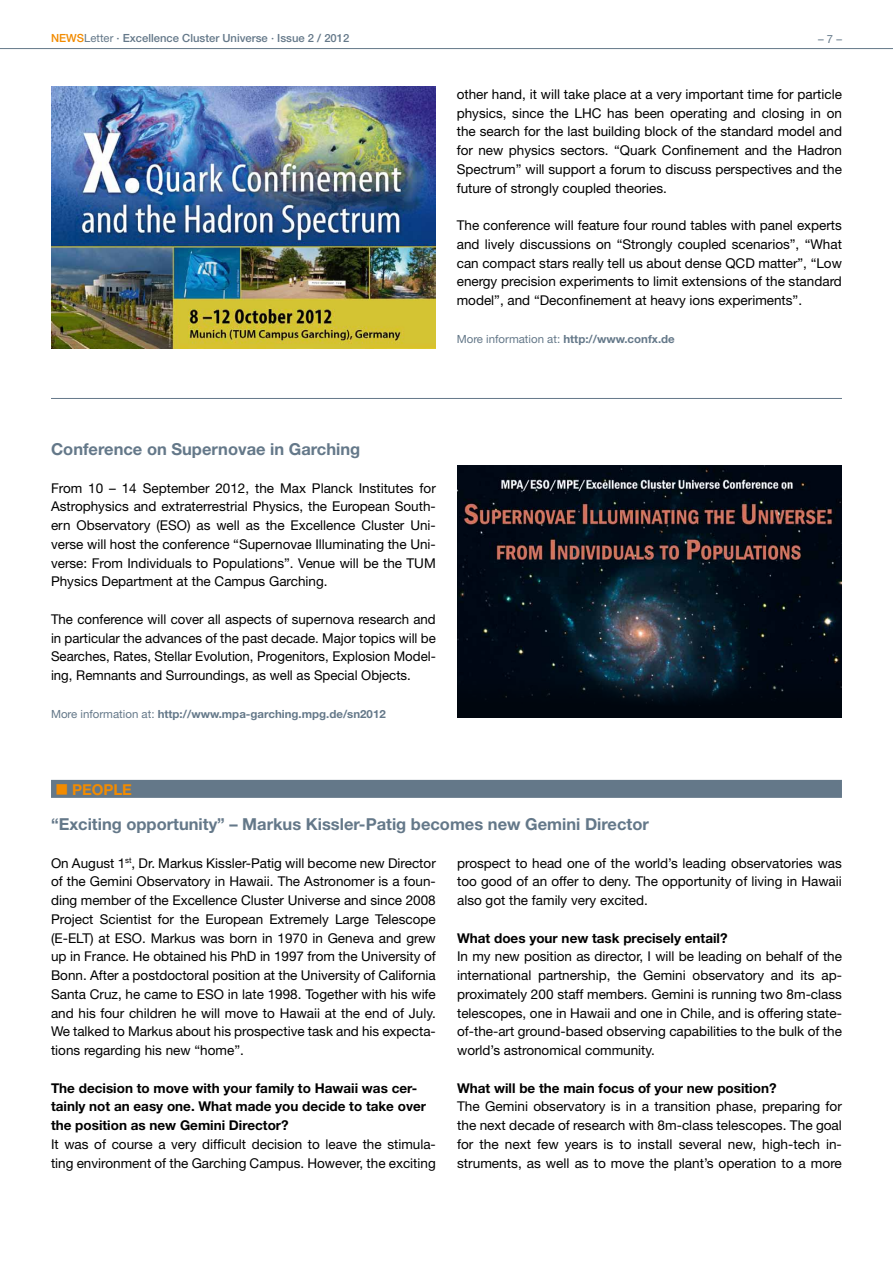
<style>
.page{position:relative;width:893px;height:1263px;background:#fff}
.page>*{position:absolute;margin:0;border:0;box-sizing:border-box;transform-origin:0 0}
.t1{font:700 16.5px "Helvetica Neue LT";color:#647889}
.t2{font:700 15px "Helvetica Neue LT";color:#f28b00}
.t3{font:13.5px/18.8px "Helvetica Neue LT";color:#000;text-align:justify}
.t4{font:700 13.5px/18.8px "Helvetica Neue LT";color:#000}
.t5{font:700 11.25px "Helvetica Neue LT";color:#647889}
.t6{font:500 11.25px "Helvetica Neue LT";color:#647889}
.t7{font:11.25px "Helvetica Neue LT";color:#647889}
.s1{color:#f28b00}
.s2{font-weight:400}
</style>
<div class="page">
<hr style="left:0;top:48px;width:893px;height:1px;background:#647889">
<div style="left:457px;top:466px;width:385px;height:252px;background:#00060e"></div>
<hr style="left:51px;top:398px;width:791px;height:1px;background:#647889">
<img style="left:457px;top:466px;width:385px;height:237px">
<div style="left:51px;top:780px;width:791px;height:18px;background:#647889"></div>
<img style="left:51px;top:86px;width:385px;height:263px">
<p class="t6" style="left:51px;top:32px;width:300px"><span class="s1">News</span><span class="s2">letter</span> · Excellence Cluster Universe · Issue 2 / 2012</p>
<p class="t7" style="left:818px;top:32px;width:25px">– 7 –</p>
<p class="t3" style="left:457px;top:84px;width:387px">other hand, it will take place at a very important time for particle physics, since the LHC has been operating and closing in on the search for the last building block of the standard model and for new physics sectors. “Quark Confinement and the Hadron Spectrum” will support a forum to discuss perspectives and the future of strongly coupled theories.</p>
<p class="t3" style="left:457px;top:216px;width:387px">The conference will feature four round tables with panel experts and lively discussions on “Strongly coupled scenarios”, “What can compact stars really tell us about dense QCD matter”, “Low energy precision experiments to limit extensions of the standard model”, and “Deconfinement at heavy ions experiments”.</p>
<p class="t5" style="left:457px;top:332px;width:220px"><span class="s2">More information at:</span> http://www.confx.de</p>
<p class="t1" style="left:51px;top:439px;width:311px">Conference on Supernovae in Garching</p>
<p class="t3" style="left:51px;top:478px;width:386px">From 10 – 14 September 2012, the Max Planck Institutes for Astrophysics and extraterrestrial Physics, the European South&shy;ern Observatory (ESO) as well as the Excellence Cluster Uni&shy;verse will host the conference “Supernovae Illuminating the Uni&shy;verse: From Individuals to Populations”. Venue will be the TUM Physics Department at the Campus Garching.</p>
<p class="t3" style="left:51px;top:609px;width:386px">The conference will cover all aspects of supernova research and in particular the advances of the past decade. Major topics will be Searches, Rates, Stellar Evolution, Progenitors, Explosion Model&shy;ing, Remnants and Surroundings, as well as Special Objects.</p>
<p class="t5" style="left:51px;top:707px;width:336px"><span class="s2">More information at:</span> http://www.mpa-garching.mpg.de/sn2012</p>
<p class="t2" style="left:72px;top:780px;width:62px">people</p>
<p class="t1" style="left:51px;top:814px;width:599px">“Exciting opportunity” – Markus Kissler-Patig becomes new Gemini Director</p>
<p class="t3" style="left:51px;top:853px;width:386px">On August 1<sup>st</sup>, Dr. Markus Kissler-Patig will become new Director of the Gemini Observatory in Hawaii. The Astronomer is a foun&shy;ding member of the Excellence Cluster Universe and since 2008<br>Project Scientist for the European Extremely Large Telescope (E-ELT) at ESO. Markus was born in 1970 in Geneva and grew up in France. He obtained his PhD in 1997 from the University of Bonn. After a postdoctoral position at the University of California Santa Cruz, he came to ESO in late 1998. Together with his wife and his four children he will move to Hawaii at the end of July.<br>We talked to Markus about his prospective task and his expecta&shy;tions regarding his new “home”.</p>
<p class="t4" style="left:51px;top:1078px;width:377px">The decision to move with your family to Hawaii was cer&shy;tainly not an easy one. What made you decide to take over the position as new Gemini Director?</p>
<p class="t3" style="left:51px;top:1134px;width:386px">It was of course a very difficult decision to leave the stimula&shy;ting environment of the Garching Campus. However, the exciting</p>
<p class="t3" style="left:457px;top:853px;width:386px">prospect to head one of the world’s leading observatories was too good of an offer to deny. The opportunity of living in Hawaii also got the family very excited.</p>
<p class="t4" style="left:457px;top:928px;width:272px">What does your new task precisely entail?</p>
<p class="t3" style="left:457px;top:947px;width:386px">In my new position as director, I will be leading on behalf of the international partnership, the Gemini observatory and its ap&shy;proximately 200 staff members. Gemini is running two 8m-class telescopes, one in Hawaii and one in Chile, and is offering state&shy;of-the-art ground-based observing capabilities to the bulk of the world’s astronomical community.</p>
<p class="t4" style="left:457px;top:1078px;width:321px">What will be the main focus of your new position?</p>
<p class="t3" style="left:457px;top:1097px;width:386px">The Gemini observatory is in a transition phase, preparing for the next decade of research with 8m-class telescopes. The goal for the next few years is to install several new, high-tech in&shy;struments, as well as to move the plant’s operation to a more</p>
</div>
